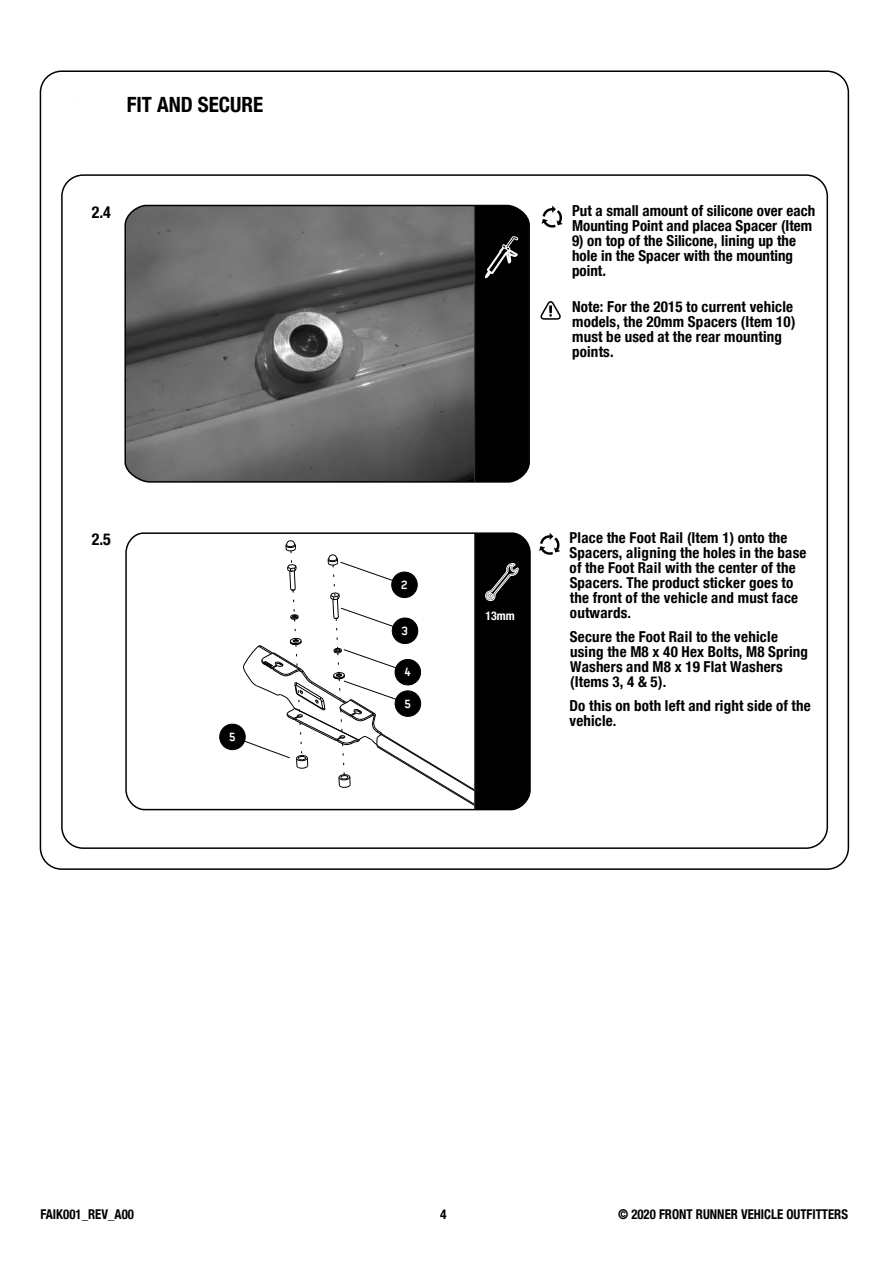
<style>
.page{position:relative;width:893px;height:1263px;background:#fff}
.page>*{position:absolute;margin:0;border:0;box-sizing:border-box;transform-origin:0 0}
.t1{font:700 condensed 21px "Helvetica Neue LT Com";color:#000}
.t2{font:700 condensed 16.5px "Helvetica Neue LT Com";color:#000}
.t3{font:700 condensed 15.15px/15px "Helvetica Neue LT Com";color:#000}
.t4{font:700 condensed 15.15px/15px "Helvetica Neue";letter-spacing:.01em;color:#000}
.t5{font:700 condensed 15px/15px "Helvetica Neue";letter-spacing:.015em;color:#000}
.t6{font:700 condensed 13.5px "Helvetica Neue LT Com";color:#000;scale:.95 1}
.t7{font:700 condensed 13.5px "Helvetica Neue LT Com";color:#000}
.t8{font:700 condensed 12px "Helvetica Neue LT Com";color:#fff}
</style>
<div class="page">
<svg style="left:61px;top:174px;width:768px;height:675px"></svg>
<svg style="left:542px;top:206px;width:21px;height:23px"></svg>
<svg style="left:540px;top:301px;width:21px;height:19px"></svg>
<div style="left:220px;top:724px;width:25px;height:26px;background:#000;border-radius:50%"></div>
<div style="left:219px;top:724px;width:27px;height:26px;border:1px solid #000;border-radius:50%"></div>
<svg style="left:230px;top:528px;width:330px;height:287px"></svg>
<h1 class="t1" style="left:127px;top:92px;width:138px">FIT AND SECURE</h1>
<p class="t2" style="left:92px;top:202px;width:21px">2.4</p>
<p class="t2" style="left:92px;top:530px;width:21px">2.5</p>
<p class="t3" style="left:572px;top:203px;width:245px">Put a small amount of silicone over each<br>Mounting Point and placea Spacer (Item</p>
<p class="t3" style="left:572px;top:233px;width:226px">9) on top of the Silicone, lining up the hole in the Spacer with the mounting point.</p>
<p class="t3" style="left:572px;top:299px;width:225px">Note: For the 2015 to current vehicle models, the 20mm Spacers (Item 10) must be used at the rear mounting points.</p>
<p class="t8" style="left:486px;top:609px;width:31px">13mm</p>
<p class="t5" style="left:569px;top:530px;width:238px">Place the Foot Rail (Item 1) onto the<br>Spacers, aligning the holes in the base of the Foot Rail with the center of the<br>Spacers. The product sticker goes to the front of the vehicle and must face outwards.</p>
<p class="t5" style="left:570px;top:629px;width:240px">Secure the Foot Rail to the vehicle using the M8 x 40 Hex Bolts, M8 Spring<br>Washers and M8 x 19 Flat Washers (Items 3, 4 &amp; 5).</p>
<p class="t4" style="left:569px;top:698px;width:243px">Do this on both left and right side of the vehicle.</p>
<p class="t6" style="left:40px;top:1206px;width:100px">FAIK001_REV_A00</p>
<p class="t7" style="left:440px;top:1206px;width:8px">4</p>
<p class="t6" style="left:618px;top:1206px;width:244px">© 2020 FRONT RUNNER VEHICLE OUTFITTERS</p>
</div>
